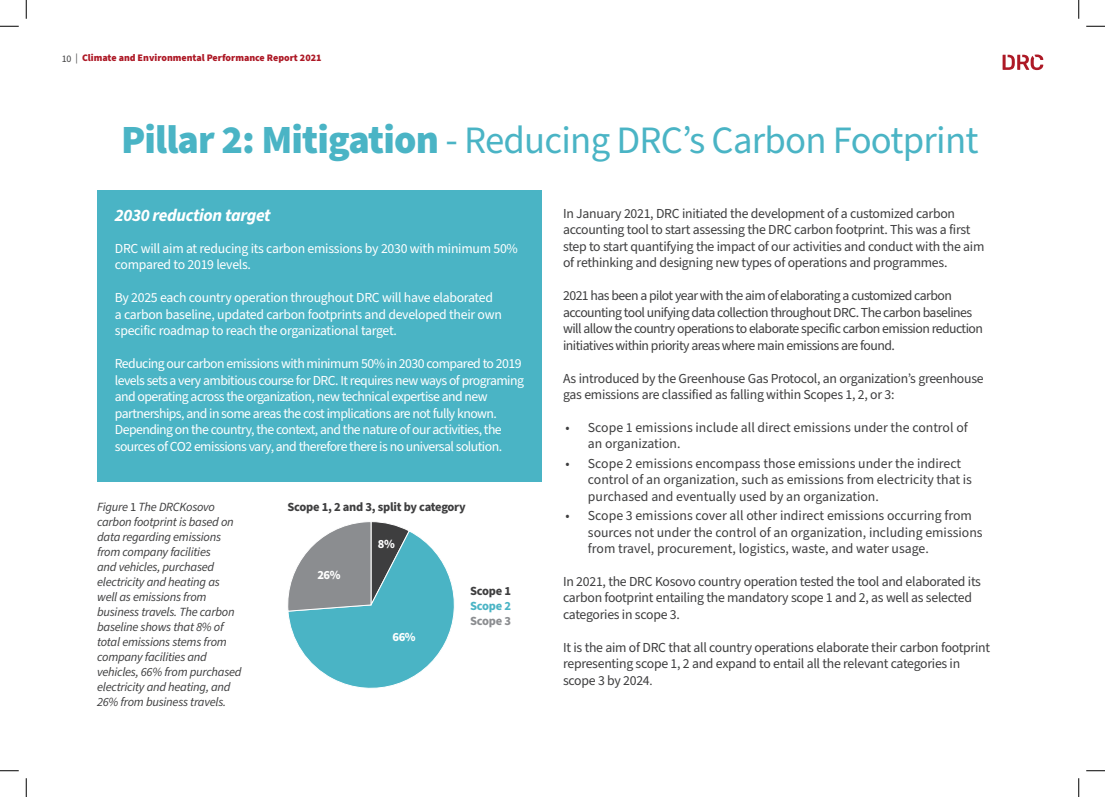
<style>
.page{position:relative;width:1105px;height:797px;background:#fff}
.page>*{position:absolute;margin:0;border:0;box-sizing:border-box;transform-origin:0 0}
.Body_copy{font:38.75px "Source Sans Pro";letter-spacing:-.02em;color:#4ab4c5}
.Box_numbers{font:italic 700 17.5px "Source Sans Pro";letter-spacing:-.02em;color:#fff}
.Box_numbers-2{font:13.75px/16.5px "Source Sans Pro";letter-spacing:-.02em;color:#3e3e3f}
.Box_numbers-3{font:13.75px/16.2px "Source Sans Pro";color:#3e3e3f}
.Box_numbers-4{font:13.75px/16.5px "Source Sans Pro";letter-spacing:-.04em;color:#fff}
.Box_numbers-5{font:13.75px/16.5px "Source Sans Pro";letter-spacing:-.04em;color:#3e3e3f}
.Box_numbers-6{font:13.75px/16.5px "Source Sans Pro";letter-spacing:-.02em;color:#fff}
.Box_numbers-7{font:italic 12.5px/15px "Source Sans Pro";letter-spacing:-.02em;color:#3e3e3f}
.Box_numbers-8{font:700 12.5px/15px "Source Sans Pro";letter-spacing:-.02em;color:#3e3e3f;text-align:justify}
.Box_numbers-9{font:700 12.5px "Source Sans Pro";color:#fff}
.t1{font:900 10px "Source Sans Pro";color:#ad1926}
.s1{font-weight:400;color:#3e3e3f}
.s2{font-weight:900;font-size:40px}
.s3{font-size:40px}
.s4{font-style:normal}
.s5{color:#4ab4c5}
.s6{color:#8b8d90}
.s7{font-size:12.5px}
</style>
<div class="page">
<svg style="left:1002px;top:54px;width:41px;height:16px"></svg>
<div style="left:97px;top:190px;width:445px;height:292px;background:#4ab4c5"></div>
<svg style="left:288px;top:521px;width:167px;height:168px"></svg>
<svg style="left:0;top:25px;width:19px;height:2px"></svg>
<svg style="left:1086px;top:25px;width:19px;height:2px"></svg>
<svg style="left:0;top:770px;width:19px;height:1px"></svg>
<svg style="left:1086px;top:770px;width:19px;height:1px"></svg>
<svg style="left:25px;top:0;width:2px;height:19px"></svg>
<svg style="left:25px;top:778px;width:2px;height:19px"></svg>
<svg style="left:1078px;top:0;width:1px;height:19px"></svg>
<svg style="left:1078px;top:778px;width:1px;height:19px"></svg>
<p class="t1" style="left:62px;top:51px;width:261px"><span class="s1">10 |</span> Climate and Environmental Performance Report 2021</p>
<p class="Body_copy" style="left:121px;top:115px;width:859px"><span class="s2">Pillar 2: Mitigation</span> <span class="s3">-</span> Reducing DRC’s Carbon Footprint</p>
<p class="Box_numbers" style="left:115px;top:203px;width:157px">2030 reduction target</p>
<p class="Box_numbers-6" style="left:115px;top:240px;width:405px">DRC will aim at reducing its carbon emissions by 2030 with minimum 50% compared to 2019 levels.</p>
<p class="Box_numbers-6" style="left:115px;top:290px;width:388px">By 2025 each country operation throughout DRC will have elaborated a carbon baseline, updated carbon footprints and developed their own specific roadmap to reach the organizational target.</p>
<p class="Box_numbers-4" style="left:115px;top:356px;width:411px">Reducing our carbon emissions with minimum 50% in 2030 compared to 2019 levels sets a very ambitious course for DRC. It requires new ways of programing and operating across the organization, new technical expertise and new partnerships, and in some areas the cost implications are not fully known.<br>Depending on the country, the context, and the nature of our activities, the sources of CO2 emissions vary, and therefore there is no universal solution.</p>
<p class="Box_numbers-7" style="left:97px;top:500px;width:146px">Figure <span class="s4">1</span> The DRCKosovo carbon footprint is based on data regarding emissions from company facilities<br>and vehicles, purchased electricity and heating as well as emissions from business travels. The carbon baseline shows that 8% of total emissions stems from company facilities and vehicles, 66% from purchased electricity and heating, and<br>26% from business travels.</p>
<p class="Box_numbers-8" style="left:287px;top:500px;width:180px">Scope 1, 2 and 3, split by category</p>
<p class="Box_numbers-9" style="left:317px;top:566px;width:25px">26%</p>
<p class="Box_numbers-9" style="left:378px;top:536px;width:19px">8%</p>
<p class="Box_numbers-9" style="left:393px;top:628px;width:25px">66%</p>
<p class="Box_numbers-8" style="left:470px;top:583px;width:42px">Scope 1<br><span class="s5">Scope 2<br></span><span class="s6">Scope 3</span></p>
<p class="Box_numbers-2" style="left:563px;top:205px;width:423px">In January 2021, DRC initiated the development of a customized carbon accounting tool to start assessing the DRC carbon footprint. This was a first step to start quantifying the impact of our activities and conduct with the aim of rethinking and designing new types of operations and programmes.</p>
<p class="Box_numbers-5" style="left:563px;top:288px;width:421px">2021 has been a pilot year with the aim of elaborating a customized carbon accounting tool unifying data collection throughout DRC. The carbon baselines will allow the country operations to elaborate specific carbon emission reduction initiatives within priority areas where main emissions are found.</p>
<p class="Box_numbers-2" style="left:563px;top:370px;width:422px">As introduced by the Greenhouse Gas Protocol, an organization’s greenhouse gas emissions are classified as falling within Scopes 1, 2, or 3:</p>
<p class="Box_numbers-3" style="left:588px;top:420px;width:381px;text-indent:-22px">• Scope 1 emissions include all direct emissions under the control of an organization.</p>
<p class="Box_numbers-3" style="left:588px;top:456px;width:386px;text-indent:-22px">• Scope 2 emissions encompass those emissions under the indirect control of an organization, such as emissions from electricity that is purchased and eventually used by an organization.</p>
<p class="Box_numbers-3" style="left:588px;top:508px;width:396px;text-indent:-22px">• Scope 3 emissions cover all other indirect emissions occurring from sources not under the control of an organization, including emissions from travel, procurement, logistics, waste, and water usage.</p>
<p class="Box_numbers-2" style="left:563px;top:573px;width:419px">In 2021, the DRC Kosovo country operation tested the tool and elaborated its</p>
<p class="Box_numbers-2" style="left:563px;top:590px;width:410px">carbon footprint entailing the mandatory scope 1 and 2, as well as selected categories in scope 3.</p>
<p class="Box_numbers-2" style="left:563px;top:639px;width:428px">It is the aim of DRC that all country operations elaborate their carbon footprint representing scope 1, 2 and expand to entail all the relevant categories in scope 3 by 2024<span class="s7">.</span></p>
</div>
